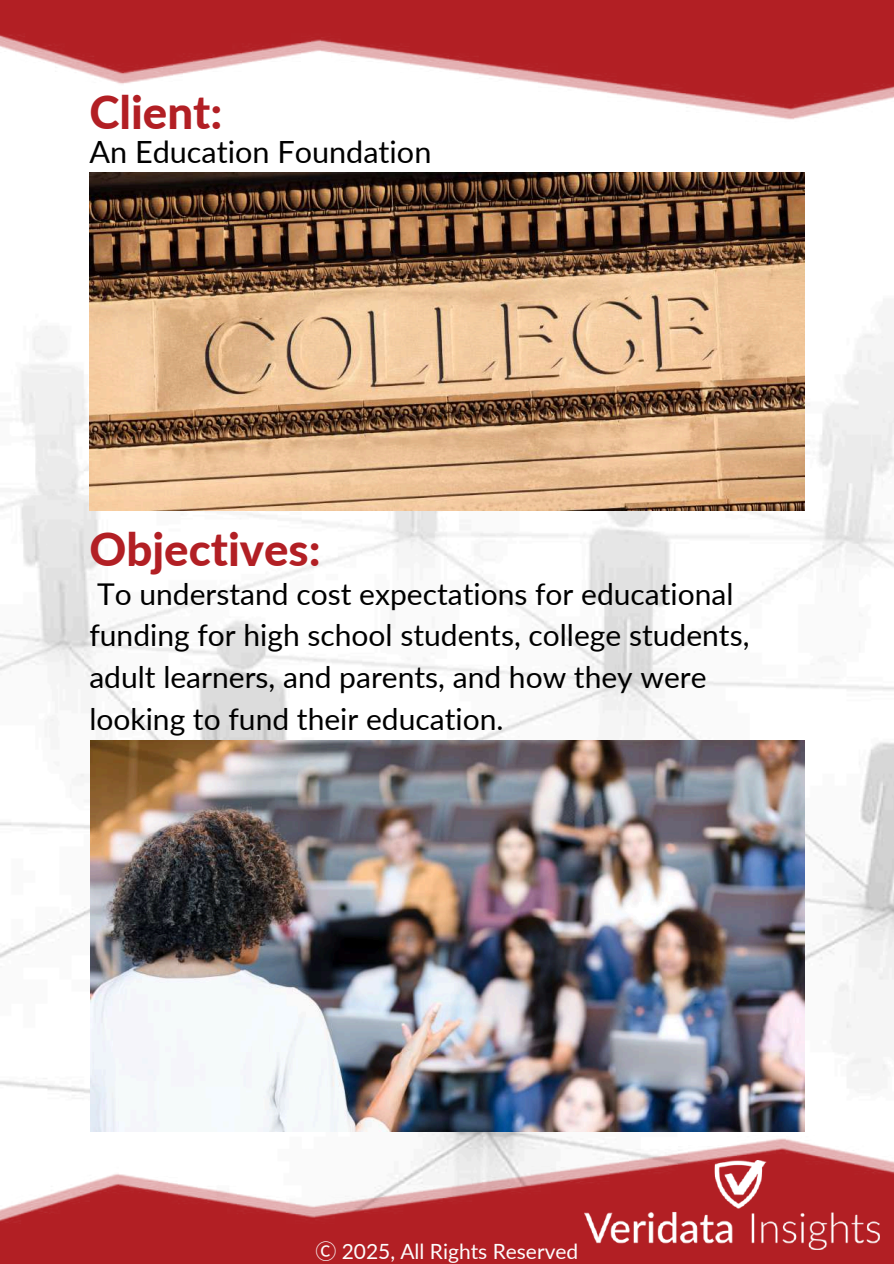
<style>
.page{position:relative;width:894px;height:1264px;background:#fff}
.page>*{position:absolute;margin:0;border:0;box-sizing:border-box;transform-origin:0 0}
.t1{font:800 45.6px "Lato";color:#b21f24}
.t2{font:30.6px "Lato";color:#000}
.t3{font:30px/41.7px "Lato";color:#000}
.t4{font:21px "Lato";color:#fdfdfd}
.s1{font-family:"Noto Sans CJ Ksc"}
</style>
<div class="page">
<img style="left:0;top:172px;width:893px;height:963px">
<img style="left:0;top:1135px;width:893px;height:128px">
<img style="left:0;top:0;width:893px;height:120px">
<img style="left:584px;top:1160px;width:295px;height:89px">
<img style="left:89px;top:173px;width:715px;height:337px">
<img style="left:91px;top:740px;width:713px;height:391px">
<h1 class="t1" style="left:89px;top:84px;width:134px">Client:</h1>
<p class="t2" style="left:89px;top:132px;width:343px">An Education Foundation</p>
<h1 class="t1" style="left:89px;top:520px;width:233px">Objectives:</h1>
<p class="t3" style="left:89px;top:572px;width:661px">To understand cost expectations for educational funding for high school students, college students, adult learners, and parents, and how they were looking to fund their education.</p>
<p class="t4" style="left:315px;top:1237px;width:264px"><span class="s1">Ⓒ</span> 2025, All Rights Reserved</p>
</div>
